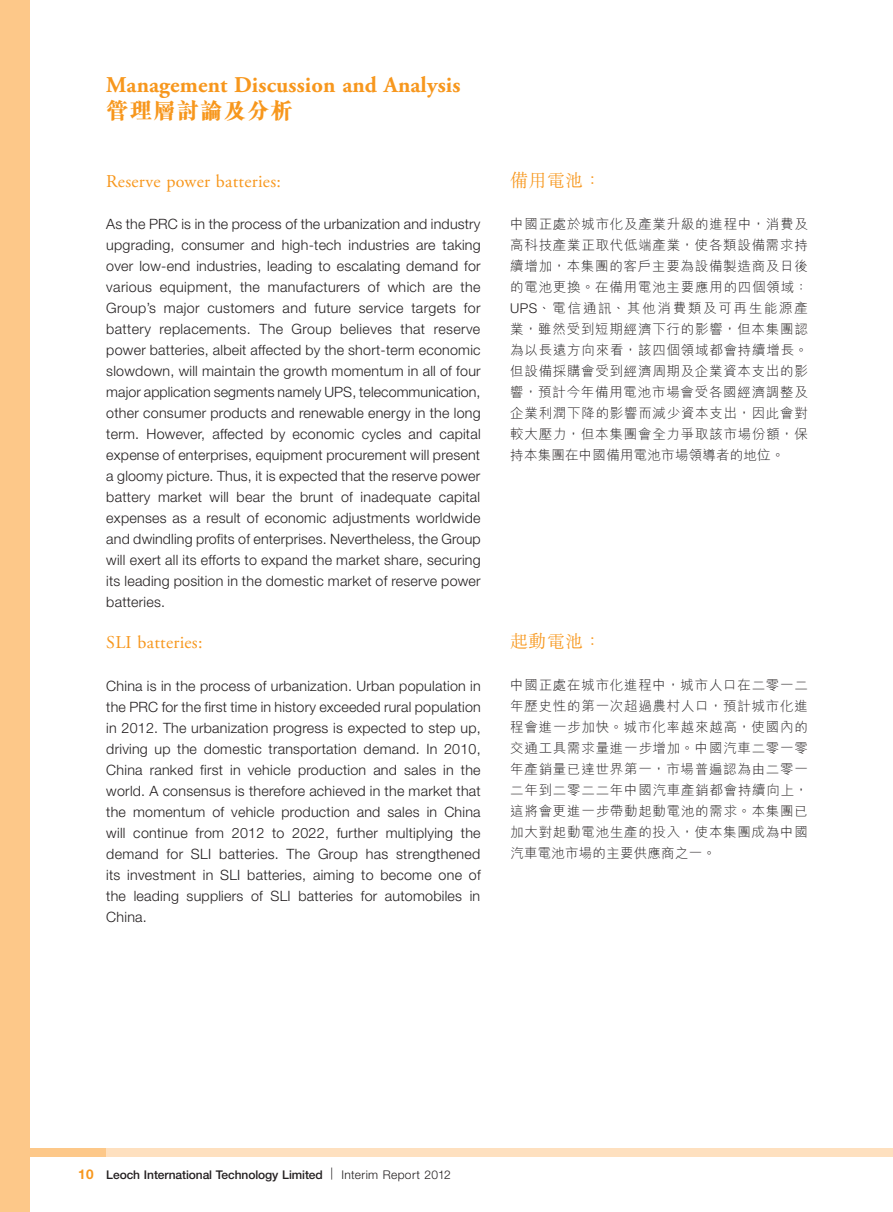
<style>
.page{position:relative;width:893px;height:1212px;background:#fff}
.page>*{position:absolute;margin:0;border:0;box-sizing:border-box;transform-origin:0 0}
.t1{font:700 22.5px/27px "Adobe Garamond Pro";letter-spacing:.005em;color:#f7971d}
.t2{font:18px "Adobe Garamond Pro";letter-spacing:.015em;color:#f7971d}
.t3{font:300 18px "M Sung HK";letter-spacing:.015em;color:#f7971d}
.t4{font:300 14.25px/21px "Helvetica Neue LT Std";letter-spacing:.015em;color:#231f20;text-align:justify}
.t5{font:300 13.5px/21px "M Hei HK";letter-spacing:.055em;color:#231f20;text-align:justify}
.t6{font:500 12px "Helvetica Neue LT Std";letter-spacing:-.01em;color:#231f20}
.s1{font-family:"M Sung HK";font-weight:800}
.s2{font-family:"Helvetica Neue LT Std"}
.s3{font-weight:700;font-size:13.5px;color:#f7971d}
.s4{font-weight:300}
</style>
<div class="page">
<div style="left:0;top:1148px;width:106px;height:9px;background:#fdc889"></div>
<div style="left:106px;top:1148px;width:787px;height:9px;background:#fee0bf"></div>
<div style="left:0;top:0;width:30px;height:1212px;background:#fdc889"></div>
<p class="t1" style="left:106px;top:72px;width:356px">Management Discussion and Analysis<span class="s1">管理層討論及分析</span></p>
<p class="t2" style="left:106px;top:171px;width:176px">Reserve power batteries:</p>
<p class="t4" style="left:106px;top:213px;width:376px">As the PRC is in the process of the urbanization and industry upgrading, consumer and high-tech industries are taking over low-end industries, leading to escalating demand for various equipment, the manufacturers of which are the Group’s major customers and future service targets for battery replacements. The Group believes that reserve power batteries, albeit affected by the short-term economic slowdown, will maintain the growth momentum in all of four major application segments namely UPS, telecommunication, other consumer products and renewable energy in the long term. However, affected by economic cycles and capital expense of enterprises, equipment procurement will present a gloomy picture. Thus, it is expected that the reserve power battery market will bear the brunt of inadequate capital expenses as a result of economic adjustments worldwide and dwindling profits of enterprises. Nevertheless, the Group will exert all its efforts to expand the market share, securing its leading position in the domestic market of reserve power batteries.</p>
<p class="t2" style="left:106px;top:632px;width:98px">SLI batteries:</p>
<p class="t4" style="left:106px;top:675px;width:376px">China is in the process of urbanization. Urban population in the PRC for the first time in history exceeded rural population in 2012. The urbanization progress is expected to step up, driving up the domestic transportation demand. In 2010, China ranked first in vehicle production and sales in the world. A consensus is therefore achieved in the market that the momentum of vehicle production and sales in China will continue from 2012 to 2022, further multiplying the demand for SLI batteries. The Group has strengthened its investment in SLI batteries, aiming to become one of the leading suppliers of SLI batteries for automobiles in China.</p>
<p class="t3" style="left:510px;top:167px;width:93px">備用電池：</p>
<p class="t5" style="left:510px;top:213px;width:299px">中國正處於城市化及產業升級的進程中，消費及高科技產業正取代低端產業，使各類設備需求持續增加，本集團的客戶主要為設備製造商及日後的電池更換。在備用電池主要應用的四個領域：<span class="s2">UPS</span>、電信通訊、其他消費類及可再生能源產業，雖然受到短期經濟下行的影響，但本集團認為以長遠方向來看，該四個領域都會持續增長。但設備採購會受到經濟周期及企業資本支出的影響，預計今年備用電池市場會受各國經濟調整及企業利潤下降的影響而減少資本支出，因此會對較大壓力，但本集團會全力爭取該市場份額，保持本集團在中國備用電池市場領導者的地位。</p>
<p class="t3" style="left:510px;top:629px;width:93px">起動電池：</p>
<p class="t5" style="left:510px;top:674px;width:299px">中國正處在城市化進程中，城市人口在二零一二年歷史性的第一次超過農村人口，預計城市化進程會進一步加快。城市化率越來越高，使國內的交通工具需求量進一步增加。中國汽車二零一零年產銷量已達世界第一，市場普遍認為由二零一二年到二零二二年中國汽車產銷都會持續向上，這將會更進一步帶動起動電池的需求。本集團已加大對起動電池生產的投入，使本集團成為中國汽車電池市場的主要供應商之一。</p>
<p class="t6" style="left:78px;top:1167px;width:374px"><span class="s3">10</span> Leoch International Technology Limited <span class="s4">| Interim Report 2012</span></p>
</div>
